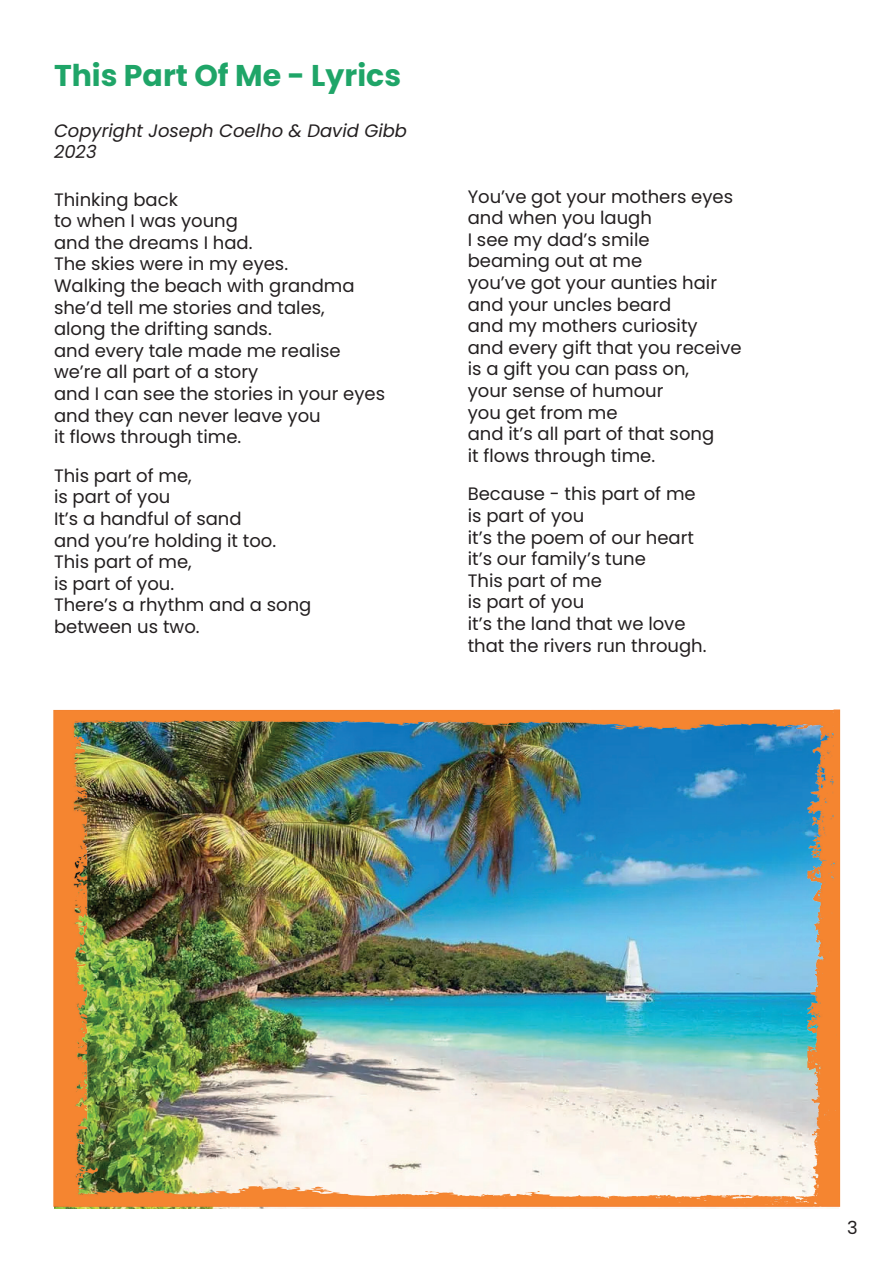
<style>
.page{position:relative;width:893px;height:1263px;background:#fff}
.page>*{position:absolute;margin:0;border:0;box-sizing:border-box;transform-origin:0 0}
.t1{font:700 30px "Poppins";color:#1fa568}
.t2{font:18px/21.6px "Poppins";color:#231f20}
.t3{font:italic 18px/21.6px "Poppins";color:#231f20}
</style>
<div class="page">
<img style="left:53px;top:709px;width:788px;height:500px">
<h1 class="t1" style="left:54px;top:58px;width:349px">This Part Of Me - Lyrics</h1>
<p class="t3" style="left:54px;top:120px;width:355px">Copyright Joseph Coelho &amp; David Gibb<br>2023</p>
<p class="t2" style="left:54px;top:189px;width:333px">Thinking back<br>to when I was young<br>and the dreams I had.<br>The skies were in my eyes.<br>Walking the beach with grandma she’d tell me stories and tales,<br>along the drifting sands.<br>and every tale made me realise we’re all part of a story<br>and I can see the stories in your eyes and they can never leave you<br>it flows through time.</p>
<p class="t2" style="left:54px;top:465px;width:259px">This part of me,<br>is part of you<br>It’s a handful of sand<br>and you’re holding it too.<br>This part of me,<br>is part of you.<br>There’s a rhythm and a song between us two.</p>
<p class="t2" style="left:468px;top:185px;width:275px">You’ve got your mothers eyes and when you laugh<br>I see my dad’s smile<br>beaming out at me<br>you’ve got your aunties hair and your uncles beard<br>and my mothers curiosity<br>and every gift that you receive is a gift you can pass on,<br>your sense of humour<br>you get from me<br>and it’s all part of that song<br>it flows through time.</p>
<p class="t2" style="left:468px;top:483px;width:240px">Because - this part of me is part of you<br>it’s the poem of our heart it’s our family’s tune<br>This part of me<br>is part of you<br>it’s the land that we love that the rivers run through.</p>
<p class="t2" style="left:847px;top:1217px;width:12px">3</p>
</div>
